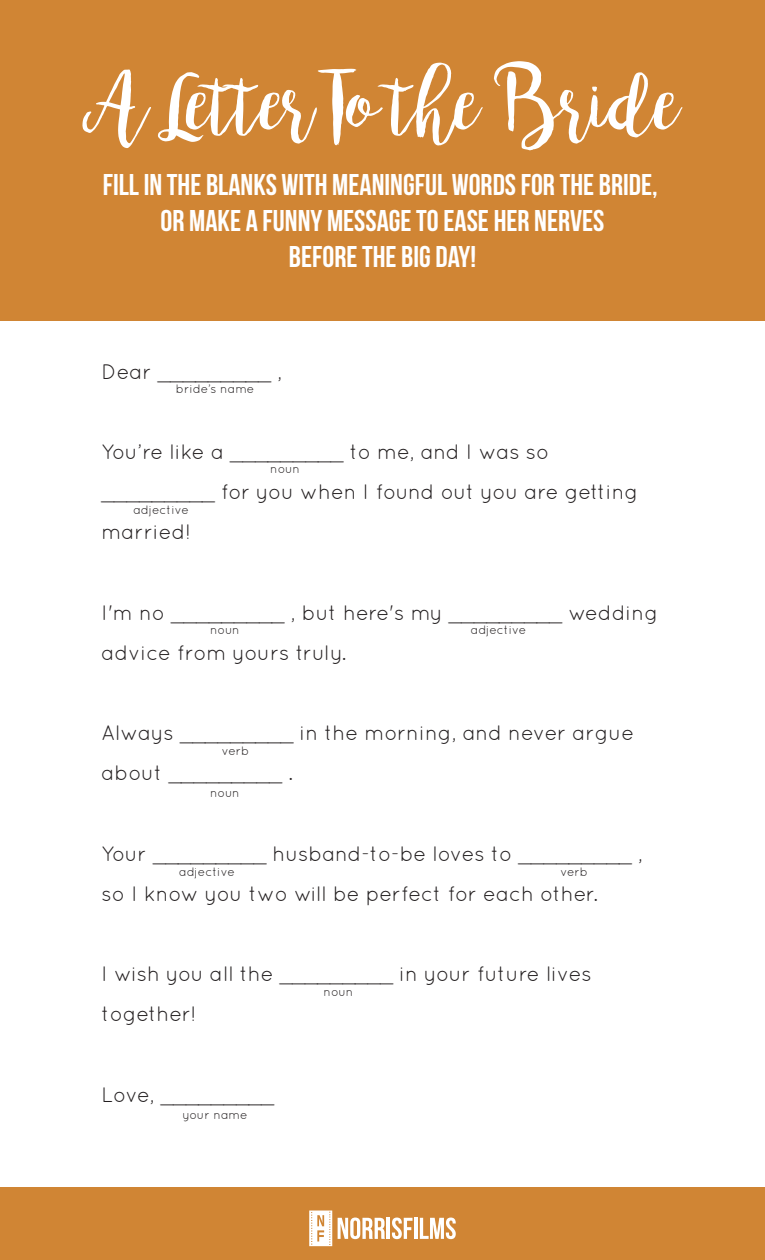
<style>
.page{position:relative;width:765px;height:1260px;background:#fff}
.page>*{position:absolute;margin:0;border:0;box-sizing:border-box;transform-origin:0 0}
.t1{font:83.25px "bromello";color:#fff}
.t2{font:30px/36px "Bebas Neue";color:#fff;text-align:center}
.t3{font:21px/40.1px "Quicksand";color:#231f20}
.t4{font:12.25px "Quicksand";color:#231f20}
</style>
<div class="page">
<div style="left:0;top:0;width:765px;height:320px;background:#d08534"></div>
<div style="left:0;top:1188px;width:765px;height:72px;background:#d08534"></div>
<svg style="left:309px;top:1211px;width:23px;height:35px"></svg>
<svg style="left:338px;top:1218px;width:47px;height:21px"></svg>
<hr style="left:387px;top:1218px;width:3px;height:21px;background:#fff">
<svg style="left:392px;top:1218px;width:21px;height:21px"></svg>
<hr style="left:414px;top:1218px;width:3px;height:21px;background:#fff">
<svg style="left:420px;top:1218px;width:36px;height:21px"></svg>
<h1 class="t1" style="left:83px;top:52px;width:599px">A Letter To the Bride</h1>
<h2 class="t2" style="left:103px;top:166px;width:557px">FILL IN THE BLANKS WITH MEANINGFUL WORDS FOR THE BRIDE,<br>OR MAKE A FUNNY MESSAGE TO EASE HER NERVES<br>BEFORE THE BIG DAY!</h2>
<p class="t3" style="left:102px;top:351px;width:182px">Dear _________ ,</p>
<p class="t4" style="left:176px;top:382px;width:80px">bride’s name</p>
<p class="t3" style="left:102px;top:431px;width:538px">You’re like a _________ to me, and I was so _________ for you when I found out you are getting married!</p>
<p class="t4" style="left:270px;top:461px;width:31px">noun</p>
<p class="t4" style="left:133px;top:503px;width:57px">adjective</p>
<p class="t3" style="left:102px;top:592px;width:558px">I'm no _________ , but here's my _________ wedding advice from yours truly.</p>
<p class="t4" style="left:471px;top:623px;width:57px">adjective</p>
<p class="t4" style="left:210px;top:623px;width:31px">noun</p>
<p class="t3" style="left:102px;top:713px;width:534px">Always _________ in the morning, and never argue about _________ .</p>
<p class="t4" style="left:222px;top:744px;width:29px">verb</p>
<p class="t4" style="left:210px;top:785px;width:31px">noun</p>
<p class="t3" style="left:102px;top:833px;width:543px">Your _________ husband-to-be loves to _________ , so I know you two will be perfect for each other.</p>
<p class="t4" style="left:179px;top:865px;width:57px">adjective</p>
<p class="t4" style="left:561px;top:865px;width:29px">verb</p>
<p class="t3" style="left:102px;top:954px;width:492px">I wish you all the _________ in your future lives together!</p>
<p class="t4" style="left:324px;top:985px;width:31px">noun</p>
<p class="t3" style="left:102px;top:1074px;width:174px">Love, _________</p>
<p class="t4" style="left:183px;top:1108px;width:66px">your name</p>
</div>
